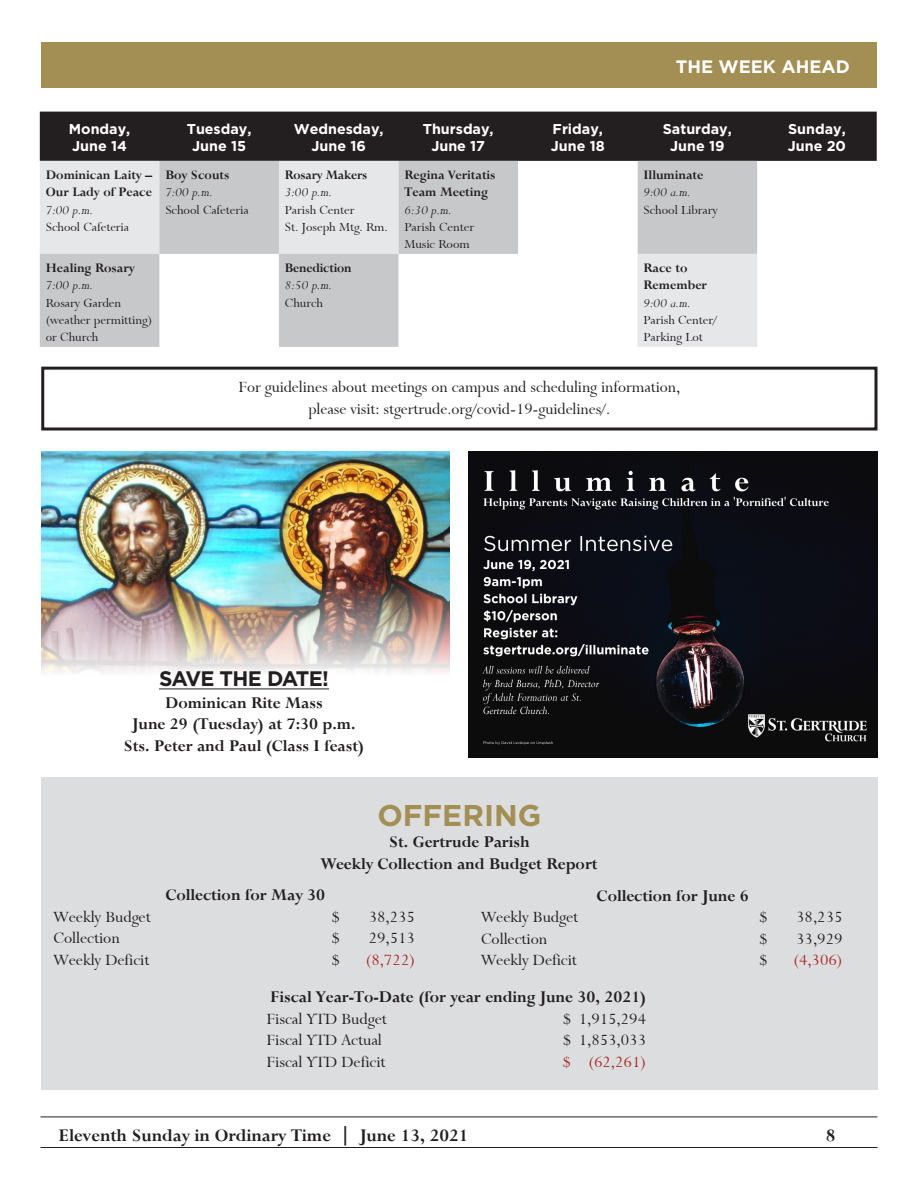
<style>
.page{position:relative;width:918px;height:1188px;background:#fff}
.page>*{position:absolute;margin:0;border:0;box-sizing:border-box;transform-origin:0 0}
.t1{font:700 30px "Gotham";color:#a38f54}
.t2{font:700 21px "Gotham";letter-spacing:-.04em;color:#231f20}
.t3{font:19.5px "Bronte Bold SWFTE";color:#231f20}
.t4{font:18px/21.6px "Bronte Regular SWFTE";color:#231f20;text-align:center}
.t5{font:18px "Bronte Bold SWFTE";color:#231f20}
.t6{font:18px "Bronte Regular SWFTE";color:#aa2824}
.t7{font:700 18px "Gotham";color:#fff}
.t8{font:14.25px/17.1px "Bronte Regular SWFTE";color:#231f20}
.t9{font:14.25px/17.1px "Bronte Bold SWFTE";color:#231f20}
.t10{font:700 14.25px "Gotham";color:#fff}
.t11{font:14.25px "Bronte Italic SWFTE";color:#231f20}
</style>
<div class="page">
<hr style="left:40px;top:1147px;width:838px;height:1px;background:#231f20">
<hr style="left:40px;top:1117px;width:838px;height:1px;background:#231f20">
<div style="left:41px;top:778px;width:837px;height:312px;background:#dcdddf"></div>
<div style="left:40px;top:112px;width:837px;height:49px;background:#231f20"></div>
<svg style="left:40px;top:161px;width:717px;height:186px"></svg>
<div style="left:41px;top:42px;width:836px;height:45px;background:#a38f54"></div>
<div style="left:41px;top:367px;width:837px;height:63px;border:3px solid #231f20"></div>
<img style="left:41px;top:451px;width:409px;height:238px">
<img style="left:469px;top:451px;width:409px;height:307px">
<hr style="left:159px;top:689px;width:170px;height:1px;background:#231f20">
<p class="t7" style="left:676px;top:56px;width:175px">THE WEEK AHEAD</p>
<p class="t10" style="left:69px;top:121px;width:63px">Monday,</p>
<p class="t10" style="left:72px;top:138px;width:56px">June 14</p>
<p class="t9" style="left:46px;top:167px;width:108px">Dominican Laity –<br>Our Lady of Peace</p>
<p class="t11" style="left:46px;top:202px;width:49px">7:00 p.m.</p>
<p class="t8" style="left:46px;top:218px;width:85px">School Cafeteria</p>
<p class="t9" style="left:46px;top:260px;width:90px">Healing Rosary</p>
<p class="t11" style="left:46px;top:277px;width:49px">7:00 p.m.</p>
<p class="t8" style="left:46px;top:294px;width:108px">Rosary Garden (weather permitting) or Church</p>
<p class="t10" style="left:187px;top:121px;width:66px">Tuesday,</p>
<p class="t10" style="left:192px;top:138px;width:55px">June 15</p>
<p class="t9" style="left:165px;top:167px;width:66px">Boy Scouts</p>
<p class="t11" style="left:165px;top:184px;width:49px">7:00 p.m.</p>
<p class="t8" style="left:165px;top:201px;width:85px">School Cafeteria</p>
<p class="t10" style="left:294px;top:121px;width:91px">Wednesday,</p>
<p class="t10" style="left:312px;top:138px;width:56px">June 16</p>
<p class="t9" style="left:285px;top:167px;width:84px">Rosary Makers</p>
<p class="t11" style="left:285px;top:184px;width:49px">3:00 p.m.</p>
<p class="t8" style="left:285px;top:201px;width:71px">Parish Center</p>
<p class="t8" style="left:285px;top:218px;width:104px">St. Joseph Mtg. Rm.</p>
<p class="t9" style="left:285px;top:260px;width:68px">Benediction</p>
<p class="t11" style="left:285px;top:277px;width:49px">8:50 p.m.</p>
<p class="t8" style="left:285px;top:294px;width:40px">Church</p>
<p class="t10" style="left:423px;top:121px;width:72px">Thursday,</p>
<p class="t10" style="left:431px;top:138px;width:55px">June 17</p>
<p class="t9" style="left:405px;top:167px;width:93px">Regina Veritatis<br>Team Meeting</p>
<p class="t11" style="left:405px;top:202px;width:49px">6:30 p.m.</p>
<p class="t8" style="left:405px;top:218px;width:71px">Parish Center</p>
<p class="t8" style="left:405px;top:235px;width:67px">Music Room</p>
<p class="t10" style="left:553px;top:121px;width:52px">Friday,</p>
<p class="t10" style="left:551px;top:138px;width:55px">June 18</p>
<p class="t10" style="left:663px;top:121px;width:71px">Saturday,</p>
<p class="t10" style="left:670px;top:138px;width:56px">June 19</p>
<p class="t9" style="left:644px;top:167px;width:61px">Illuminate</p>
<p class="t11" style="left:644px;top:184px;width:49px">9:00 a.m.</p>
<p class="t8" style="left:644px;top:201px;width:76px">School Library</p>
<p class="t9" style="left:644px;top:260px;width:65px">Race to<br>Remember</p>
<p class="t11" style="left:644px;top:295px;width:49px">9:00 a.m.</p>
<p class="t8" style="left:644px;top:311px;width:75px">Parish Center/<br>Parking Lot</p>
<p class="t4" style="left:239px;top:377px;width:443px">For guidelines about meetings on campus and scheduling information, please visit: stgertrude.org/covid-19-guidelines/.</p>
<p class="t10" style="left:788px;top:121px;width:59px">Sunday,</p>
<p class="t10" style="left:788px;top:138px;width:60px">June 20</p>
<p class="t2" style="left:159px;top:667px;width:172px">SAVE THE DATE!</p>
<p class="t5" style="left:165px;top:692px;width:159px">Dominican Rite Mass</p>
<p class="t5" style="left:132px;top:714px;width:225px">June 29 (Tuesday) at 7:30 p.m.</p>
<p class="t5" style="left:124px;top:735px;width:242px">Sts. Peter and Paul (Class I feast)</p>
<p class="t1" style="left:377px;top:798px;width:165px">OFFERING</p>
<p class="t5" style="left:389px;top:831px;width:142px">St. Gertrude Parish</p>
<p class="t5" style="left:321px;top:853px;width:278px">Weekly Collection and Budget Report</p>
<p class="t5" style="left:165px;top:885px;width:161px">Collection for May 30</p>
<p class="t4" style="left:54px;top:906px;width:99px">Weekly Budget</p>
<p class="t4" style="left:332px;top:906px;width:10px">$</p>
<p class="t4" style="left:369px;top:906px;width:48px">38,235</p>
<p class="t4" style="left:54px;top:928px;width:68px">Collection</p>
<p class="t4" style="left:332px;top:928px;width:10px">$</p>
<p class="t4" style="left:369px;top:928px;width:48px">29,513</p>
<p class="t4" style="left:54px;top:949px;width:97px">Weekly Deficit</p>
<p class="t4" style="left:332px;top:949px;width:10px">$</p>
<p class="t6" style="left:366px;top:950px;width:51px">(8,722)</p>
<p class="t5" style="left:597px;top:885px;width:154px">Collection for June 6</p>
<p class="t4" style="left:481px;top:906px;width:99px">Weekly Budget</p>
<p class="t4" style="left:759px;top:906px;width:10px">$</p>
<p class="t4" style="left:796px;top:906px;width:48px">38,235</p>
<p class="t4" style="left:481px;top:928px;width:68px">Collection</p>
<p class="t4" style="left:759px;top:928px;width:10px">$</p>
<p class="t4" style="left:796px;top:928px;width:48px">33,929</p>
<p class="t4" style="left:481px;top:950px;width:97px">Weekly Deficit</p>
<p class="t4" style="left:759px;top:950px;width:10px">$</p>
<p class="t6" style="left:793px;top:950px;width:51px">(4,306)</p>
<p class="t5" style="left:270px;top:986px;width:378px">Fiscal Year-To-Date (for year ending June 30, 2021)</p>
<p class="t4" style="left:267px;top:1008px;width:122px">Fiscal YTD Budget</p>
<p class="t4" style="left:563px;top:1008px;width:85px">$ 1,915,294</p>
<p class="t4" style="left:267px;top:1029px;width:117px">Fiscal YTD Actual</p>
<p class="t4" style="left:563px;top:1029px;width:85px">$ 1,853,033</p>
<p class="t4" style="left:267px;top:1051px;width:120px">Fiscal YTD Deficit</p>
<p class="t6" style="left:563px;top:1051px;width:85px">$ (62,261)</p>
<p class="t3" style="left:58px;top:1123px;width:412px">Eleventh Sunday in Ordinary Time | June 13, 2021</p>
<p class="t3" style="left:826px;top:1123px;width:11px">8</p>
</div>
